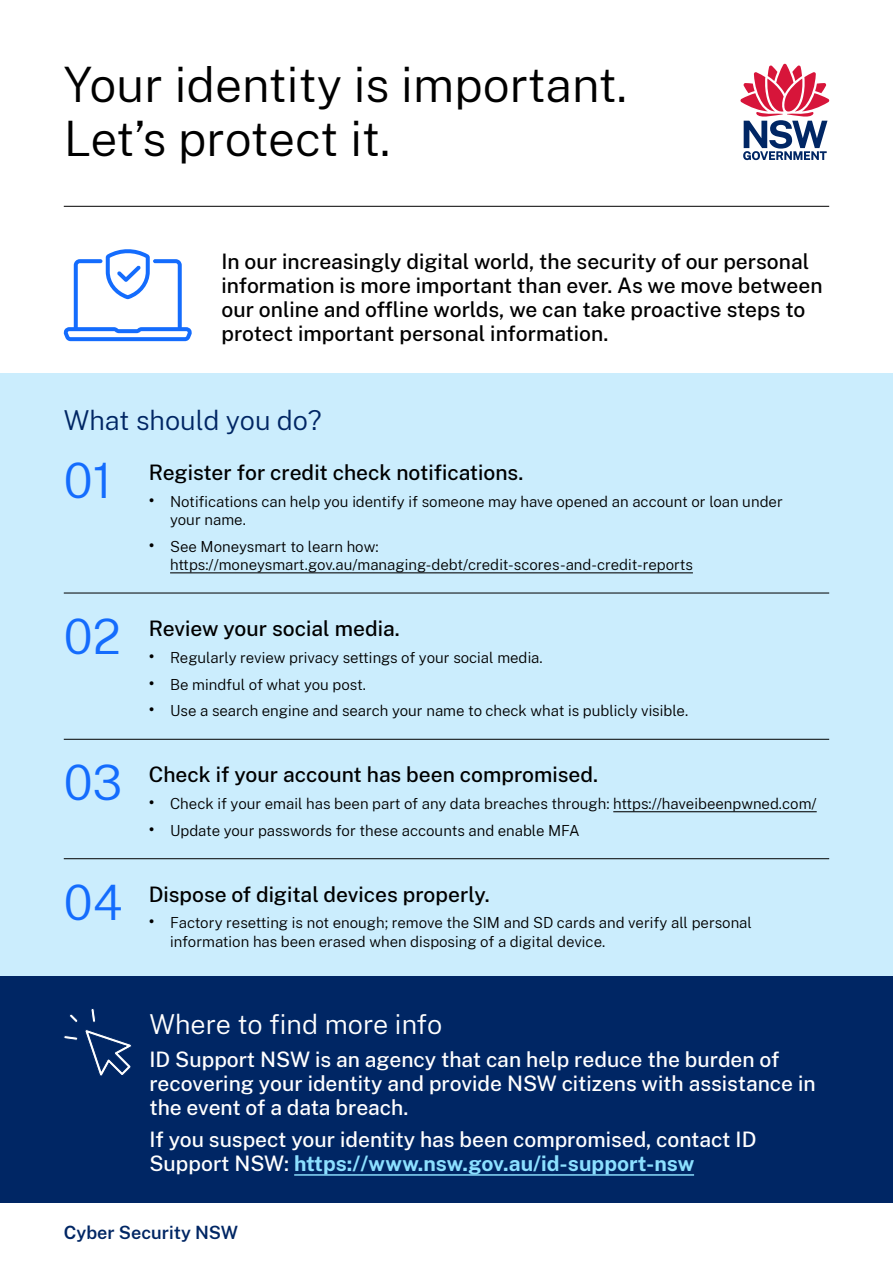
<style>
.page{position:relative;width:893px;height:1263px;background:#fff}
.page>*{position:absolute;margin:0;border:0;box-sizing:border-box;transform-origin:0 0}
.t1{font:300 48px/54px "Public Sans";color:#000}
.t2{font:300 48px "Public Sans";color:#146cfd}
.t3{font:300 27px "Public Sans";color:#fff}
.t4{font:300 27px "Public Sans";color:#002664}
.t5{font:500 21px/24px "Public Sans";color:#000}
.t6{font:500 21px/24px "Public Sans";color:#fff}
.t7{font:600 18px "Public Sans";color:#002664}
.t8{font:300 15px/18.3px "Public Sans";color:#000}
.s1{font-weight:500;font-size:18px}
.s2{font-weight:700;color:#8ce0ff}
</style>
<div class="page">
<svg style="left:740px;top:64px;width:89px;height:96px"></svg>
<div style="left:0;top:373px;width:893px;height:603px;background:#cbedfd"></div>
<hr style="left:64px;top:206px;width:765px;height:1px;background:#000">
<hr style="left:170px;top:572px;width:523px;height:1px;background:#000">
<hr style="left:613px;top:811px;width:204px;height:1px;background:#000">
<hr style="left:64px;top:593px;width:765px;height:1px;background:#000">
<hr style="left:64px;top:739px;width:765px;height:1px;background:#000">
<hr style="left:64px;top:858px;width:765px;height:1px;background:#000">
<div style="left:0;top:976px;width:893px;height:227px;background:#002664"></div>
<hr style="left:294px;top:1174px;width:400px;height:2px;background:#8ce0ff">
<svg style="left:64px;top:1008px;width:67px;height:68px"></svg>
<svg style="left:64px;top:249px;width:128px;height:92px"></svg>
<h1 class="t1" style="left:64px;top:55px;width:565px">Your identity is important.<br>Let’s protect it.</h1>
<h3 class="t5" style="left:221px;top:248px;width:603px">In our increasingly digital world, the security of our personal information is more important than ever. As we move between our online and offline worlds, we can take proactive steps to protect important personal information.</h3>
<h2 class="t4" style="left:64px;top:402px;width:259px">What should you do?</h2>
<h3 class="t5" style="left:149px;top:459px;width:376px">Register for credit check notifications.</h3>
<p class="t8" style="left:170px;top:491px;width:614px;text-indent:-21px"><span class="s1">•</span> Notifications can help you identify if someone may have opened an account or loan under your name.</p>
<p class="t8" style="left:170px;top:536px;width:524px;text-indent:-21px"><span class="s1">•</span> See Moneysmart to learn how: https://moneysmart.gov.au/managing-debt/credit-scores-and-credit-reports</p>
<h1 class="t2" style="left:64px;top:447px;width:50px">01</h1>
<h1 class="t2" style="left:64px;top:603px;width:59px">02</h1>
<h3 class="t5" style="left:149px;top:615px;width:252px">Review your social media.</h3>
<p class="t8" style="left:149px;top:647px;width:395px"><span class="s1">•</span> Regularly review privacy settings of your social media.</p>
<p class="t8" style="left:149px;top:674px;width:219px"><span class="s1">•</span> Be mindful of what you post.</p>
<p class="t8" style="left:149px;top:701px;width:541px"><span class="s1">•</span> Use a search engine and search your name to check what is publicly visible.</p>
<h1 class="t2" style="left:64px;top:750px;width:60px">03</h1>
<h3 class="t5" style="left:149px;top:761px;width:451px">Check if your account has been compromised.</h3>
<p class="t8" style="left:149px;top:794px;width:669px"><span class="s1">•</span> Check if your email has been part of any data breaches through: https://haveibeenpwned.com/</p>
<p class="t8" style="left:149px;top:820px;width:432px"><span class="s1">•</span> Update your passwords for these accounts and enable MFA</p>
<h1 class="t2" style="left:64px;top:869px;width:60px">04</h1>
<h3 class="t5" style="left:149px;top:881px;width:342px">Dispose of digital devices properly.</h3>
<p class="t8" style="left:170px;top:913px;width:583px;text-indent:-21px"><span class="s1">•</span> Factory resetting is not enough; remove the SIM and SD cards and verify all personal information has been erased when disposing of a digital device.</p>
<h2 class="t3" style="left:149px;top:1005px;width:294px">Where to find more info</h2>
<h3 class="t6" style="left:149px;top:1046px;width:668px">ID Support NSW is an agency that can help reduce the burden of recovering your identity and provide NSW citizens with assistance in the event of a data breach.</h3>
<h3 class="t6" style="left:149px;top:1126px;width:608px">If you suspect your identity has been compromised, contact ID<br>Support NSW: <span class="s2">https://www.nsw.gov.au/id-support-nsw</span></h3>
<p class="t7" style="left:64px;top:1219px;width:176px">Cyber Security NSW</p>
</div>
